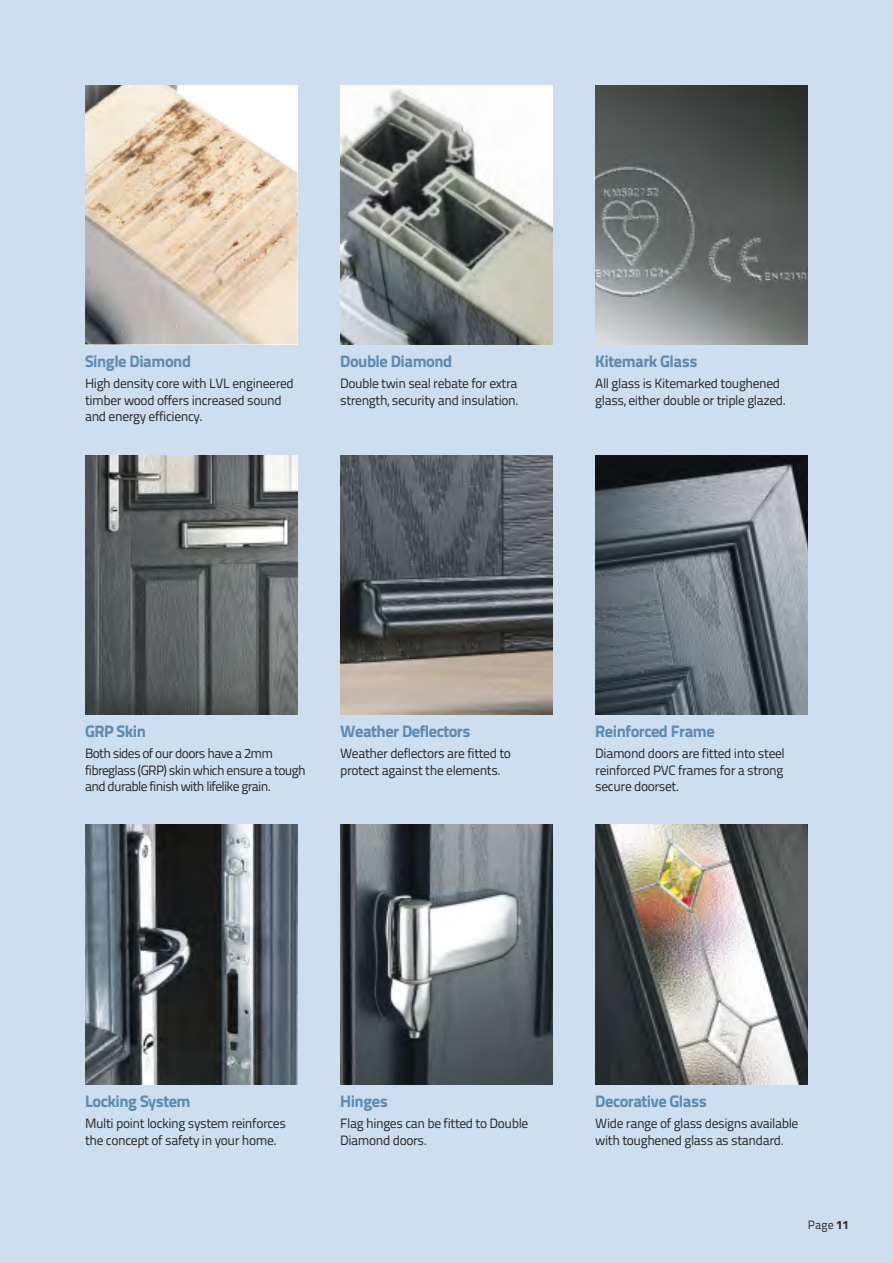
<style>
.page{position:relative;width:893px;height:1263px;background:#ccdeef}
.page>*{position:absolute;margin:0;border:0;box-sizing:border-box;transform-origin:0 0}
.t1{font:800 16.5px "Titillium Text 22 L";letter-spacing:-.03em;color:#5f8ab1}
.t2{font:13.5px/16.5px "Titillium Text 22 L";letter-spacing:-.03em;color:#272627}
.t3{font:13.5px/16.5px "Titillium Text 22 L";letter-spacing:-.05em;color:#272627}
.t4{font:12px "Titillium Text 22 L";color:#272627}
.s1{font-weight:800}
</style>
<div class="page">
<img style="left:85px;top:85px;width:213px;height:259px">
<img style="left:340px;top:85px;width:213px;height:259px">
<img style="left:595px;top:85px;width:213px;height:259px">
<img style="left:85px;top:825px;width:213px;height:259px">
<img style="left:340px;top:825px;width:213px;height:259px">
<img style="left:595px;top:825px;width:213px;height:259px">
<img style="left:85px;top:455px;width:213px;height:259px">
<img style="left:340px;top:455px;width:213px;height:259px">
<img style="left:595px;top:455px;width:213px;height:259px">
<p class="t1" style="left:85px;top:356px;width:108px">Single Diamond</p>
<p class="t2" style="left:85px;top:377px;width:210px">High density core with LVL engineered timber wood offers increased sound and energy efficiency.</p>
<p class="t1" style="left:340px;top:356px;width:114px">Double Diamond</p>
<p class="t2" style="left:340px;top:377px;width:180px">Double twin seal rebate for extra strength, security and insulation.</p>
<p class="t1" style="left:595px;top:356px;width:104px">Kitemark Glass</p>
<p class="t2" style="left:595px;top:377px;width:192px">All glass is Kitemarked toughened glass, either double or triple glazed.</p>
<p class="t1" style="left:85px;top:726px;width:63px">GRP Skin</p>
<p class="t3" style="left:85px;top:747px;width:222px">Both sides of our doors have a 2mm fibreglass (GRP) skin which ensure a tough and durable finish with lifelike grain.</p>
<p class="t1" style="left:340px;top:726px;width:132px">Weather Deflectors</p>
<p class="t2" style="left:340px;top:747px;width:172px">Weather deflectors are fitted to protect against the elements.</p>
<p class="t1" style="left:595px;top:726px;width:121px">Reinforced Frame</p>
<p class="t2" style="left:595px;top:747px;width:191px;text-align:justify">Diamond doors are fitted into steel reinforced PVC frames for a strong secure doorset.</p>
<p class="t1" style="left:85px;top:1096px;width:107px">Locking System</p>
<p class="t2" style="left:85px;top:1117px;width:202px">Multi point locking system reinforces the concept of safety in your home.</p>
<p class="t1" style="left:340px;top:1096px;width:49px">Hinges</p>
<p class="t2" style="left:340px;top:1117px;width:190px">Flag hinges can be fitted to Double<br>Diamond doors.</p>
<p class="t1" style="left:595px;top:1096px;width:113px">Decorative Glass</p>
<p class="t2" style="left:595px;top:1117px;width:205px">Wide range of glass designs available with toughened glass as standard.</p>
<p class="t4" style="left:808px;top:1221px;width:43px">Page <span class="s1">11</span></p>
</div>
